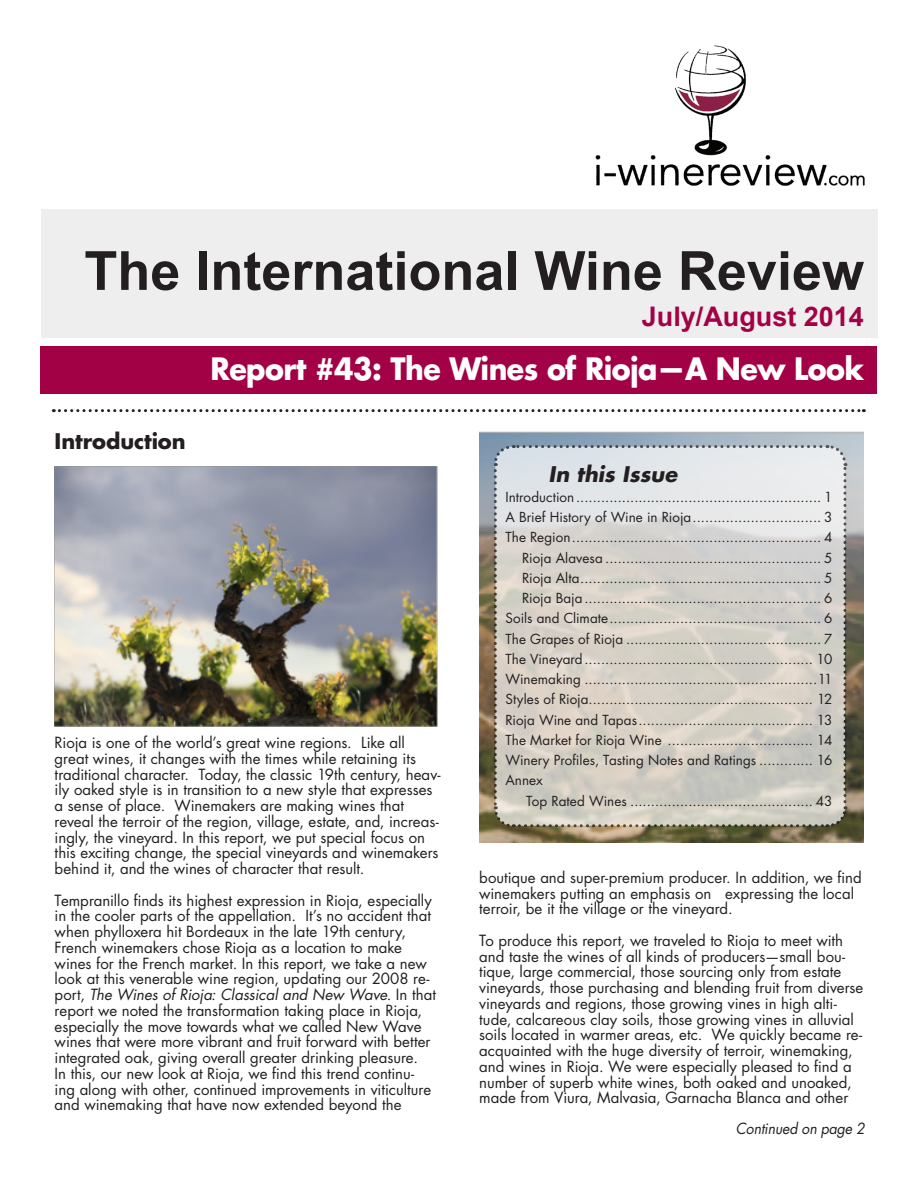
<style>
.page{position:relative;width:918px;height:1188px;background:#fff}
.page>*{position:absolute;margin:0;border:0;box-sizing:border-box;transform-origin:0 0}
.t1{font:700 54px "Arial";color:#231f20}
.t2{font:700 30px "Futura Std";letter-spacing:-.02em;color:#fff;scale:.95 1}
.t3{font:700 27px "Arial";color:#a30146}
.t4{font:700 21px "Futura Std";letter-spacing:-.005em;color:#231f20}
.t5{font:italic 700 21px "Futura Std";color:#231f20}
.t6{font:15px/15.8px "Futura Std";color:#231f20}
.t7{font:italic 15px "Futura Std";letter-spacing:-.01em;color:#231f20;scale:.94 1}
.t8{font:13.5px "Futura Std";color:#231f20}
.s1{font-style:italic}
</style>
<div class="page">
<img style="left:480px;top:431px;width:384px;height:411px">
<div style="left:41px;top:210px;width:837px;height:128px;background:#eeeeef"></div>
<div style="left:40px;top:346px;width:838px;height:48px;background:#a30146"></div>
<img style="left:595px;top:45px;width:270px;height:141px">
<svg style="left:53px;top:409px;width:811px;height:3px"></svg>
<svg style="left:492px;top:443px;width:356px;height:386px;background:#d3d0ca"></svg>
<img style="left:54px;top:466px;width:384px;height:261px">
<h1 class="t1" style="left:84px;top:241px;width:781px">The International Wine Review</h1>
<h3 class="t3" style="left:642px;top:301px;width:224px">July/August 2014</h3>
<h2 class="t2" style="left:211px;top:349px;width:689px">Report #43: The Wines of Rioja—A New Look</h2>
<h3 class="t4" style="left:55px;top:427px;width:133px">Introduction</h3>
<p class="t6" style="left:55px;top:735px;width:387px">Rioja is one of the world’s great wine regions. Like all great wines, it changes with the times while retaining its traditional character. Today, the classic 19th century, heav&shy;ily oaked style is in transition to a new style that expresses a sense of place. Winemakers are making wines that reveal the terroir of the region, village, estate, and, increas&shy;ingly, the vineyard. In this report, we put special focus on this exciting change, the special vineyards and winemakers behind it, and the wines of character that result.</p>
<p class="t6" style="left:55px;top:892px;width:383px">Tempranillo finds its highest expression in Rioja, especially in the cooler parts of the appellation. It’s no accident that when phylloxera hit Bordeaux in the late 19th century, French winemakers chose Rioja as a location to make wines for the French market. In this report, we take a new look at this venerable wine region, updating our 2008 re&shy;port, <span class="s1">The Wines of Rioja: Classical and New Wave</span>. In that report we noted the transformation taking place in Rioja, especially the move towards what we called New Wave wines that were more vibrant and fruit forward with better integrated oak, giving overall greater drinking pleasure.<br>In this, our new look at Rioja, we find this trend continu&shy;ing along with other, continued improvements in viticulture and winemaking that have now extended beyond the</p>
<h3 class="t5" style="left:549px;top:460px;width:130px">In this Issue</h3>
<p class="t8" style="left:505px;top:488px;width:329px">Introduction........................................................... 1</p>
<p class="t8" style="left:505px;top:509px;width:329px">A Brief History of Wine in Rioja............................... 3</p>
<p class="t8" style="left:505px;top:529px;width:329px">The Region............................................................ 4</p>
<p class="t8" style="left:522px;top:549px;width:312px">Rioja Alavesa .................................................... 5</p>
<p class="t8" style="left:522px;top:569px;width:312px">Rioja Alta.......................................................... 5</p>
<p class="t8" style="left:522px;top:590px;width:312px">Rioja Baja......................................................... 6</p>
<p class="t8" style="left:505px;top:610px;width:329px">Soils and Climate................................................... 6</p>
<p class="t8" style="left:505px;top:630px;width:329px">The Grapes of Rioja ............................................... 7</p>
<p class="t8" style="left:505px;top:650px;width:329px">The Vineyard....................................................... 10</p>
<p class="t8" style="left:505px;top:671px;width:328px">Winemaking ........................................................11</p>
<p class="t8" style="left:505px;top:691px;width:328px">Styles of Rioja...................................................... 12</p>
<p class="t8" style="left:505px;top:711px;width:328px">Rioja Wine and Tapas.......................................... 13</p>
<p class="t8" style="left:505px;top:731px;width:329px">The Market for Rioja Wine ................................... 14</p>
<p class="t8" style="left:505px;top:752px;width:328px">Winery Profiles, Tasting Notes and Ratings ............. 16</p>
<p class="t8" style="left:505px;top:772px;width:39px">Annex</p>
<p class="t8" style="left:526px;top:793px;width:308px">Top Rated Wines ............................................ 43</p>
<p class="t6" style="left:479px;top:870px;width:384px">boutique and super-premium producer. In addition, we find winemakers putting an emphasis on expressing the local terroir, be it the village or the vineyard.</p>
<p class="t6" style="left:479px;top:933px;width:386px">To produce this report, we traveled to Rioja to meet with and taste the wines of all kinds of producers—small bou&shy;tique, large commercial, those sourcing only from estate vineyards, those purchasing and blending fruit from diverse vineyards and regions, those growing vines in high alti&shy;tude, calcareous clay soils, those growing vines in alluvial soils located in warmer areas, etc. We quickly became re&shy;acquainted with the huge diversity of terroir, winemaking, and wines in Rioja. We were especially pleased to find a number of superb white wines, both oaked and unoaked, made from Viura, Malvasia, Garnacha Blanca and other</p>
<p class="t7" style="left:736px;top:1119px;width:139px">Continued on page 2</p>
</div>
